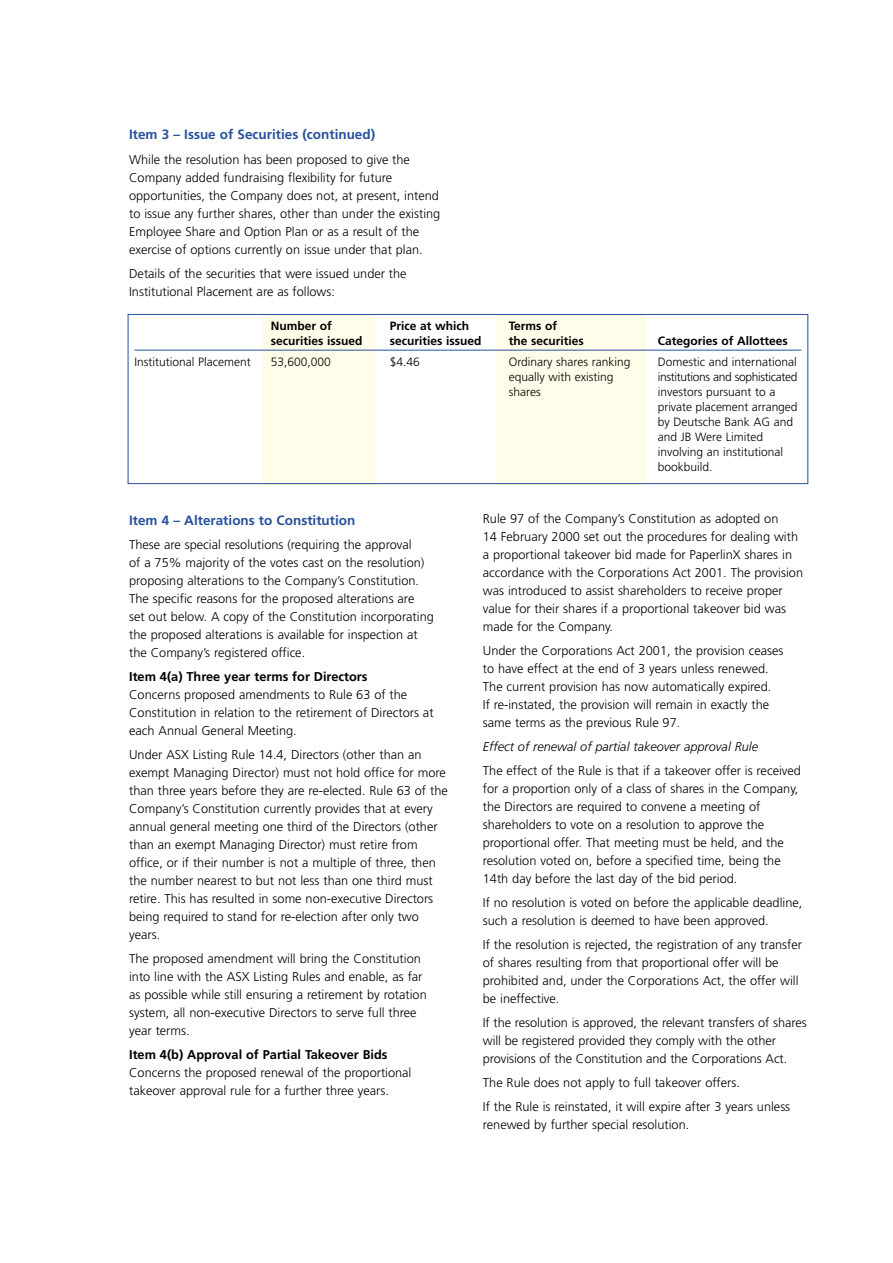
<style>
.page{position:relative;width:893px;height:1263px;background:#fff}
.page>*{position:absolute;margin:0;border:0;box-sizing:border-box;transform-origin:0 0}
.t1{font:700 13.5px "Frutiger";color:#27509c}
.t2{font:300 12.75px/18px "Frutiger";color:#000}
.t3{font:700 12.75px "Frutiger";color:#000}
.t4{font:italic 300 12.75px "Frutiger";color:#000}
.t5{font:300 12px/15px "Frutiger";color:#000}
.t6{font:700 12px "Frutiger";color:#000}
.t7{font:300 12px "Frutiger";letter-spacing:-.03em;color:#000}
</style>
<div class="page">
<div style="left:262px;top:314px;width:114px;height:170px;background:#fffde9"></div>
<div style="left:496px;top:314px;width:149px;height:170px;background:#fffde9"></div>
<hr style="left:134px;top:350px;width:667px;height:1px;background:#27509c">
<div style="left:128px;top:314px;width:680px;height:170px;border:1px solid #27509c"></div>
<p class="t1" style="left:129px;top:129px;width:247px">Item 3 – Issue of Securities (continued)</p>
<p class="t2" style="left:129px;top:151px;width:313px">While the resolution has been proposed to give the Company added fundraising flexibility for future opportunities, the Company does not, at present, intend to issue any further shares, other than under the existing Employee Share and Option Plan or as a result of the exercise of options currently on issue under that plan.</p>
<p class="t2" style="left:129px;top:265px;width:279px">Details of the securities that were issued under the<br>Institutional Placement are as follows:</p>
<p class="t6" style="left:271px;top:321px;width:62px">Number of</p>
<p class="t6" style="left:390px;top:321px;width:81px">Price at which</p>
<p class="t6" style="left:509px;top:321px;width:50px">Terms of</p>
<p class="t6" style="left:271px;top:336px;width:93px">securities issued</p>
<p class="t6" style="left:390px;top:336px;width:93px">securities issued</p>
<p class="t6" style="left:509px;top:336px;width:76px">the securities</p>
<p class="t6" style="left:657px;top:336px;width:132px">Categories of Allottees</p>
<p class="t5" style="left:134px;top:356px;width:118px">Institutional Placement</p>
<p class="t5" style="left:271px;top:356px;width:62px">53,600,000</p>
<p class="t5" style="left:390px;top:356px;width:32px">$4.46</p>
<p class="t5" style="left:509px;top:356px;width:123px">Ordinary shares ranking</p>
<p class="t5" style="left:657px;top:356px;width:140px">Domestic and international</p>
<p class="t5" style="left:509px;top:371px;width:106px">equally with existing</p>
<p class="t7" style="left:657px;top:372px;width:141px">institutions and sophisticated</p>
<p class="t5" style="left:509px;top:386px;width:33px">shares</p>
<p class="t5" style="left:657px;top:386px;width:141px">investors pursuant to a private placement arranged by Deutsche Bank AG and and JB Were Limited involving an institutional bookbuild.</p>
<p class="t1" style="left:129px;top:515px;width:228px">Item 4 – Alterations to Constitution</p>
<p class="t2" style="left:129px;top:537px;width:306px">These are special resolutions (requiring the approval<br>of a 75% majority of the votes cast on the resolution) proposing alterations to the Company’s Constitution.<br>The specific reasons for the proposed alterations are<br>set out below. A copy of the Constitution incorporating the proposed alterations is available for inspection at the Company’s registered office.</p>
<p class="t3" style="left:129px;top:672px;width:240px">Item 4(a) Three year terms for Directors</p>
<p class="t2" style="left:129px;top:687px;width:306px">Concerns proposed amendments to Rule 63 of the<br>Constitution in relation to the retirement of Directors at each Annual General Meeting.</p>
<p class="t2" style="left:129px;top:747px;width:320px">Under ASX Listing Rule 14.4, Directors (other than an exempt Managing Director) must not hold office for more than three years before they are re-elected. Rule 63 of the Company’s Constitution currently provides that at every annual general meeting one third of the Directors (other than an exempt Managing Director) must retire from office, or if their number is not a multiple of three, then the number nearest to but not less than one third must retire. This has resulted in some non-executive Directors being required to stand for re-election after only two years.</p>
<p class="t2" style="left:129px;top:951px;width:299px">The proposed amendment will bring the Constitution into line with the ASX Listing Rules and enable, as far as possible while still ensuring a retirement by rotation system, all non-executive Directors to serve full three year terms.</p>
<p class="t3" style="left:129px;top:1050px;width:260px">Item 4(b) Approval of Partial Takeover Bids</p>
<p class="t2" style="left:129px;top:1065px;width:284px">Concerns the proposed renewal of the proportional takeover approval rule for a further three years.</p>
<p class="t2" style="left:483px;top:511px;width:322px">Rule 97 of the Company’s Constitution as adopted on<br>14 February 2000 set out the procedures for dealing with a proportional takeover bid made for PaperlinX shares in accordance with the Corporations Act 2001. The provision was introduced to assist shareholders to receive proper value for their shares if a proportional takeover bid was made for the Company.</p>
<p class="t2" style="left:483px;top:643px;width:302px">Under the Corporations Act 2001, the provision ceases to have effect at the end of 3 years unless renewed.<br>The current provision has now automatically expired.<br>If re-instated, the provision will remain in exactly the same terms as the previous Rule 97.</p>
<p class="t4" style="left:483px;top:742px;width:277px">Effect of renewal of partial takeover approval Rule</p>
<p class="t2" style="left:483px;top:763px;width:319px">The effect of the Rule is that if a takeover offer is received for a proportion only of a class of shares in the Company, the Directors are required to convene a meeting of shareholders to vote on a resolution to approve the proportional offer. That meeting must be held, and the resolution voted on, before a specified time, being the 14th day before the last day of the bid period.</p>
<p class="t2" style="left:483px;top:895px;width:321px">If no resolution is voted on before the applicable deadline, such a resolution is deemed to have been approved.</p>
<p class="t2" style="left:483px;top:937px;width:321px">If the resolution is rejected, the registration of any transfer of shares resulting from that proportional offer will be prohibited and, under the Corporations Act, the offer will be ineffective.</p>
<p class="t2" style="left:483px;top:1015px;width:325px">If the resolution is approved, the relevant transfers of shares will be registered provided they comply with the other provisions of the Constitution and the Corporations Act.</p>
<p class="t2" style="left:483px;top:1072px;width:309px;line-height:24px">The Rule does not apply to full takeover offers.<br>If the Rule is reinstated, it will expire after 3 years unless</p>
<p class="t2" style="left:483px;top:1117px;width:208px">renewed by further special resolution.</p>
</div>
